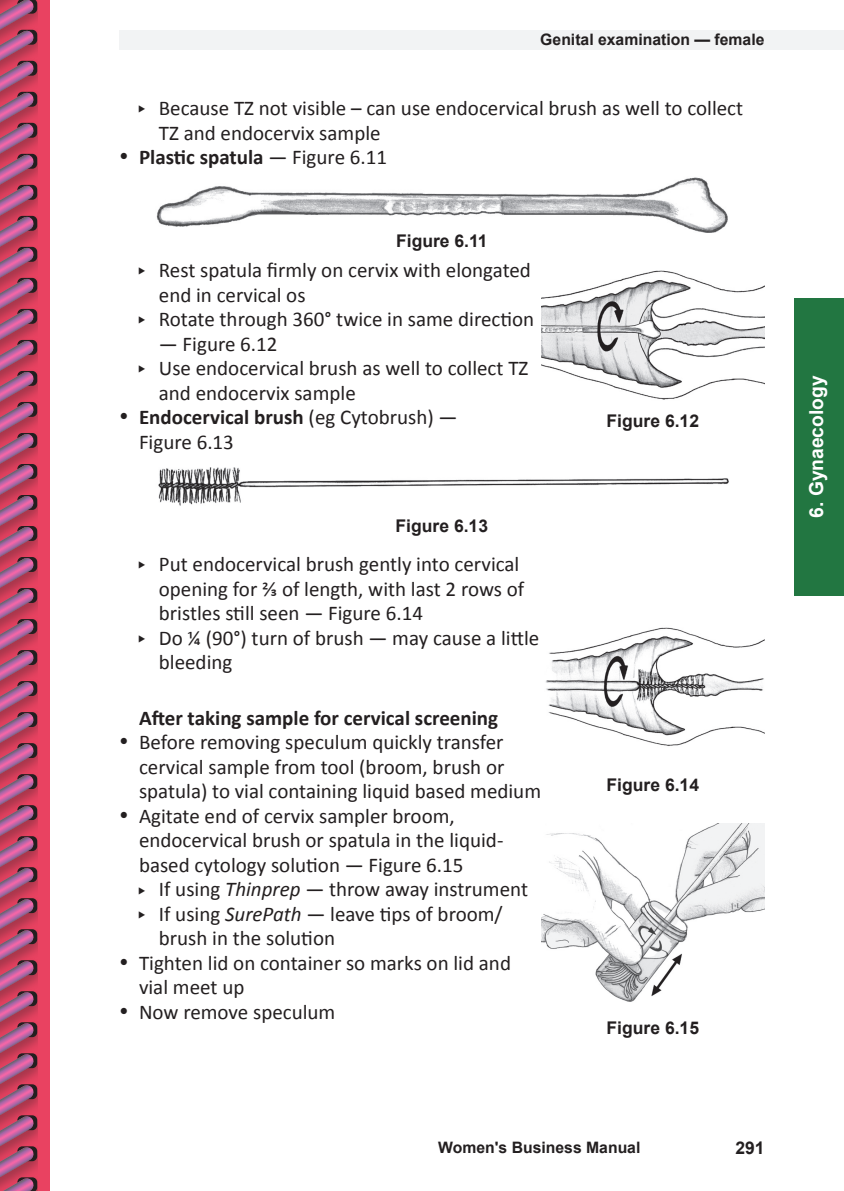
<style>
.page{position:relative;width:844px;height:1191px;background:#fff}
.page>*{position:absolute;margin:0;border:0;box-sizing:border-box;transform-origin:0 0}
.t1{font:21px/24.5px "Calibri";color:#231f20}
.Protocol_H5{font:700 21px "Calibri";color:#231f20}
.t2{font:700 19.25px "Arial";color:#fff}
.Caption_Figure{font:700 17.5px "Arial";color:#231f20}
.t3{font:700 15.75px "Arial";color:#231f20}
.s1{font-weight:400}
.s2{font-weight:700}
.s3{font-style:italic}
</style>
<div class="page">
<div style="left:0;top:0;width:50px;height:1191px;background:#e94261"></div>
<div style="left:119px;top:30px;width:724px;height:20px;background:#f2f3f4"></div>
<div style="left:794px;top:298px;width:49px;height:297px;background:#227641"></div>
<img style="left:156px;top:177px;width:572px;height:55px">
<img style="left:541px;top:270px;width:223px;height:130px">
<img style="left:545px;top:627px;width:219px;height:119px">
<img style="left:541px;top:823px;width:223px;height:179px">
<img style="left:158px;top:467px;width:571px;height:39px">
<svg style="left:0;top:0;width:37px;height:1191px;background:#b24b6f"></svg>
<p class="t3" style="left:520px;top:29px;width:246px">Childb rth postpartum infections</p>
<p class="t3" style="left:540px;top:29px;width:226px">Genital examination — female</p>
<p class="t1" style="left:159px;top:95px;width:585px">Because TZ not visible – can use endocervical brush as well to collect<br>TZ and endocervix sample</p>
<p class="Protocol_H5" style="left:119px;top:142px;width:269px">• Plastic spatula <span class="s1">— Figure 6.11</span></p>
<p class="Caption_Figure" style="left:396px;top:229px;width:93px">Figure 6.11</p>
<p class="t1" style="left:159px;top:257px;width:373px">Rest spatula firmly on cervix with elongated end in cervical os</p>
<p class="t1" style="left:159px;top:306px;width:377px">Rotate through 360° twice in same direction</p>
<p class="t1" style="left:159px;top:331px;width:120px">— Figure 6.12</p>
<p class="t1" style="left:159px;top:355px;width:371px">Use endocervical brush as well to collect TZ and endocervix sample</p>
<p class="t1" style="left:139px;top:404px;width:320px;text-indent:-20px">• <span class="s2">Endocervical brush</span> (eg Cytobrush) —<br>Figure 6.13</p>
<p class="Caption_Figure" style="left:395px;top:514px;width:94px">Figure 6.13</p>
<p class="t1" style="left:159px;top:551px;width:367px">Put endocervical brush gently into cervical opening for ⅔ of length, with last 2 rows of bristles still seen — Figure 6.14</p>
<p class="t1" style="left:159px;top:625px;width:382px">Do ¼ (90°) turn of brush — may cause a little bleeding</p>
<p class="Protocol_H5" style="left:139px;top:703px;width:360px">After taking sample for cervical screening</p>
<p class="t1" style="left:139px;top:729px;width:403px;text-indent:-20px">• Before removing speculum quickly transfer cervical sample from tool (broom, brush or spatula) to vial containing liquid based medium</p>
<p class="t1" style="left:139px;top:803px;width:366px;text-indent:-20px">• Agitate end of cervix sampler broom, endocervical brush or spatula in the liquid&shy;based cytology solution — Figure 6.15</p>
<p class="t1" style="left:159px;top:876px;width:370px">If using <span class="s3">Thinprep</span> — throw away instrument</p>
<p class="t1" style="left:159px;top:901px;width:345px">If using <span class="s3">SurePath</span> — leave tips of broom/ brush in the solution</p>
<p class="t1" style="left:139px;top:950px;width:373px;text-indent:-20px">• Tighten lid on container so marks on lid and vial meet up</p>
<p class="t1" style="left:119px;top:999px;width:218px">• Now remove speculum</p>
<p class="Caption_Figure" style="left:606px;top:409px;width:94px">Figure 6.12</p>
<p class="Caption_Figure" style="left:606px;top:773px;width:94px">Figure 6.14</p>
<p class="Caption_Figure" style="left:606px;top:1016px;width:94px">Figure 6.15</p>
<p class="t3" style="left:438px;top:1137px;width:204px">Women's Business Manual</p>
<p class="Caption_Figure" style="left:735px;top:1136px;width:31px">291</p>
<p class="t2" style="left:803px;top:518px;width:144px;rotate:-90deg">6. Gynaecology</p>
</div>
